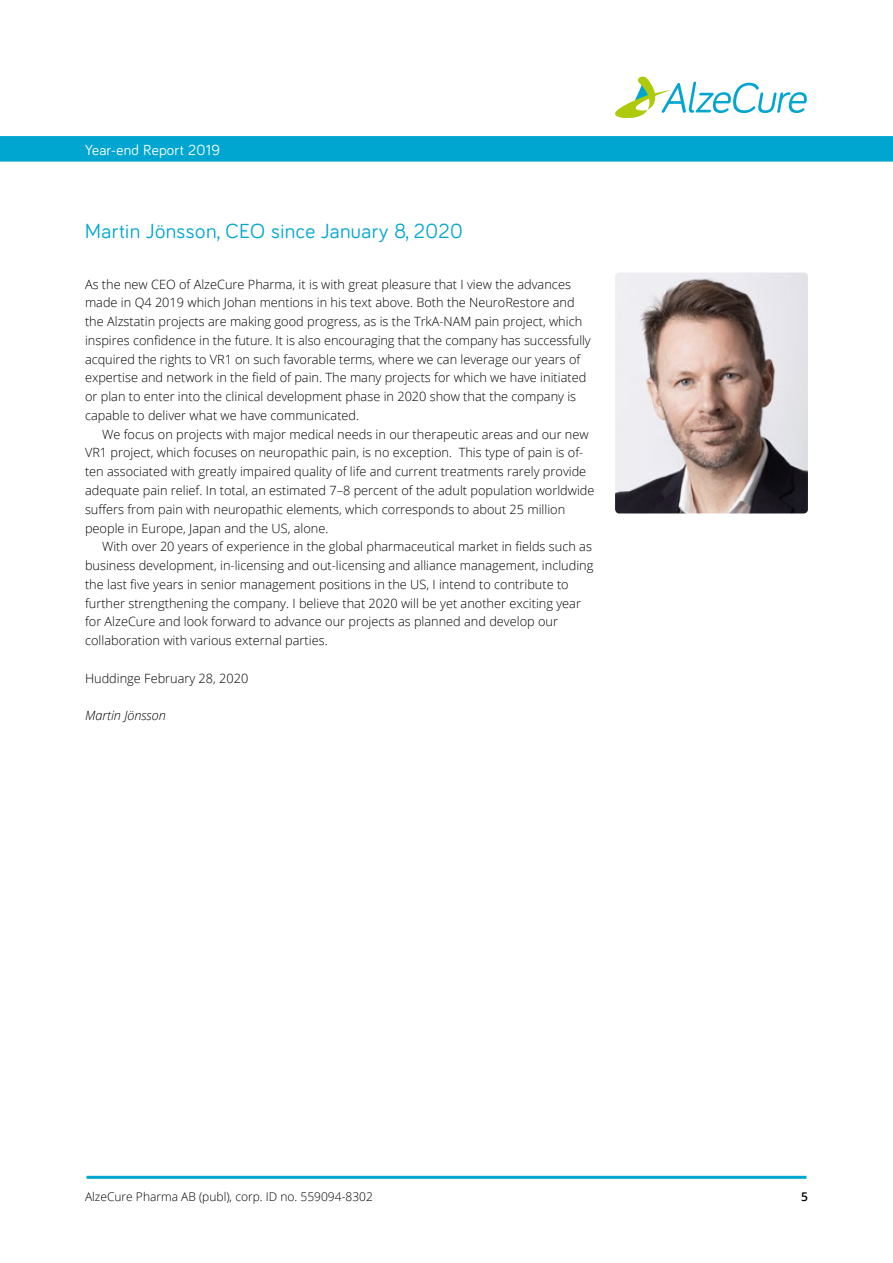
<style>
.page{position:relative;width:893px;height:1263px;background:#fff}
.page>*{position:absolute;margin:0;border:0;box-sizing:border-box;transform-origin:0 0}
.t1{font:21px "Bariol";letter-spacing:.02em;color:#00a6d0}
.t2{font:15px "Bariol";letter-spacing:.02em;color:#fff}
.t3{font:300 12.75px/18.8px "Open Sans";color:#000}
.t4{font:italic 300 12.75px "Open Sans";color:#000}
.t5{font:300 12px "Open Sans";color:#000}
.t6{font:600 12px "Open Sans";color:#000}
</style>
<div class="page">
<svg style="left:615px;top:77px;width:192px;height:41px"></svg>
<svg style="left:0;top:136px;width:893px;height:26px;background:#04a7d0"></svg>
<hr style="left:87px;top:1176px;width:719px;height:3px;background:#00a6d0">
<img style="left:615px;top:272px;width:193px;height:241px">
<p class="t2" style="left:85px;top:139px;width:136px">Year-end Report 2019</p>
<h1 class="t1" style="left:85px;top:216px;width:379px">Martin Jönsson, CEO since January 8, 2020</h1>
<p class="t3" style="left:85px;top:274px;width:507px">As the new CEO of AlzeCure Pharma, it is with great pleasure that I view the advances made in Q4 2019 which Johan mentions in his text above. Both the NeuroRestore and the Alzstatin projects are making good progress, as is the TrkA-NAM pain project, which inspires confidence in the future. It is also encouraging that the company has successfully acquired the rights to VR1 on such favorable terms, where we can leverage our years of expertise and network in the field of pain. The many projects for which we have initiated or plan to enter into the clinical development phase in 2020 show that the company is capable to deliver what we have communicated.</p>
<p class="t3" style="left:85px;top:424px;width:511px;text-indent:17px">We focus on projects with major medical needs in our therapeutic areas and our new VR1 project, which focuses on neuropathic pain, is no exception. This type of pain is of&shy;ten associated with greatly impaired quality of life and current treatments rarely provide adequate pain relief. In total, an estimated 7–8 percent of the adult population worldwide suffers from pain with neuropathic elements, which corresponds to about 25 million people in Europe, Japan and the US, alone.</p>
<p class="t3" style="left:85px;top:537px;width:510px;text-indent:17px">With over 20 years of experience in the global pharmaceutical market in fields such as business development, in-licensing and out-licensing and alliance management, including the last five years in senior management positions in the US, I intend to contribute to further strengthening the company. I believe that 2020 will be yet another exciting year for AlzeCure and look forward to advance our projects as planned and develop our collaboration with various external parties.</p>
<p class="t3" style="left:85px;top:668px;width:165px">Huddinge February 28, 2020</p>
<p class="t4" style="left:85px;top:707px;width:82px">Martin Jönsson</p>
<p class="t5" style="left:85px;top:1189px;width:289px">AlzeCure Pharma AB (publ), corp. ID no. 559094-8302</p>
<p class="t6" style="left:801px;top:1189px;width:8px">5</p>
</div>
